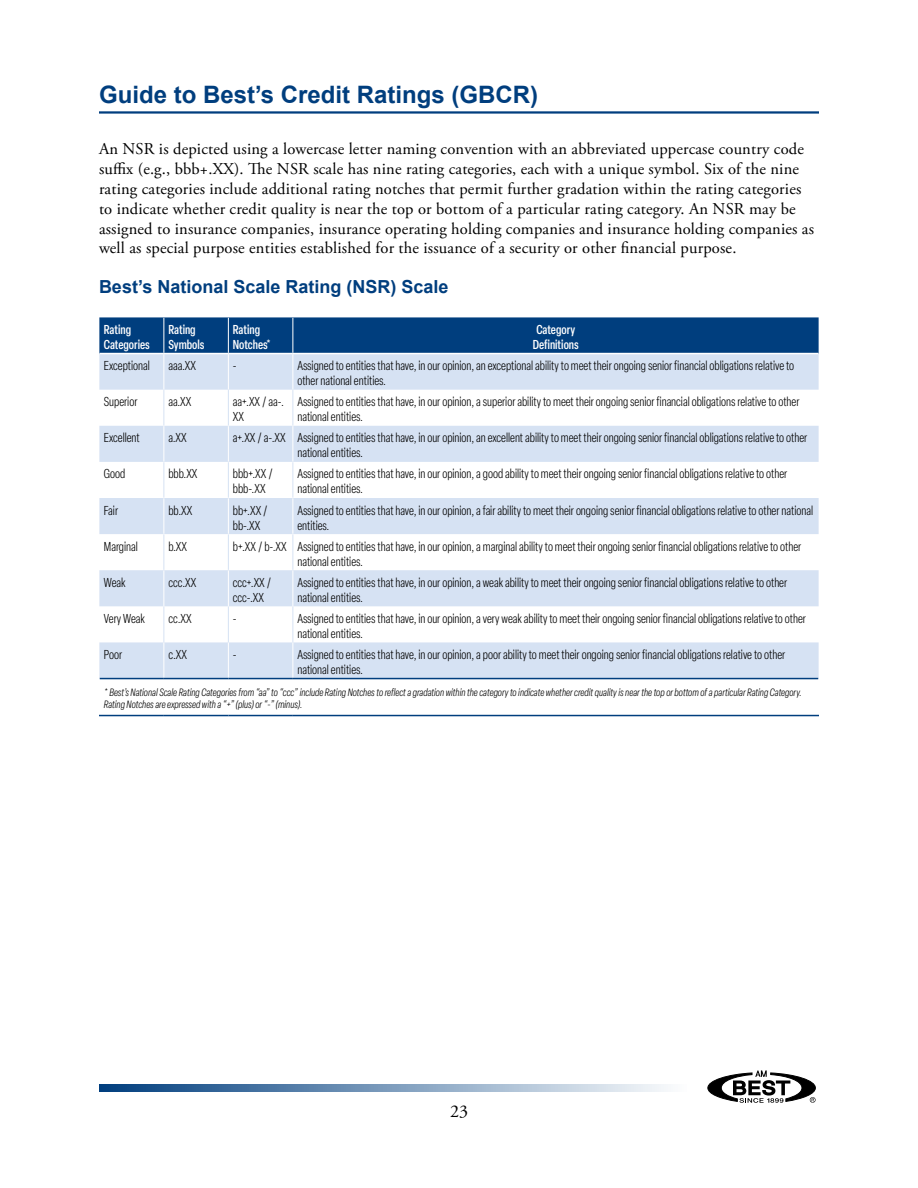
<style>
.page{position:relative;width:918px;height:1188px;background:#fff}
.page>*{position:absolute;margin:0;border:0;box-sizing:border-box;transform-origin:0 0}
.t1{font:700 24px "Arial";color:#003e7e}
.t2{font:700 18px "Arial";color:#003e7e}
.t3{font:18px "Adobe Garamond Pro";color:#000}
.t4{font:16.5px/19.8px "Adobe Garamond Pro";letter-spacing:.01em;color:#000}
.t5{font:300 condensed 12.75px/15px "Elza";color:#000}
.t6{font:500 condensed 12.75px/15px "Elza";color:#fff}
.t7{font:italic 300 condensed 10.5px/12px "Elza";color:#000}
</style>
<div class="page">
<svg style="left:99px;top:1085px;width:567px;height:6px;background:#799abb"></svg>
<hr style="left:99px;top:111px;width:720px;height:3px;background:#003e7e">
<svg style="left:708px;top:1070px;width:108px;height:33px"></svg>
<div style="left:99px;top:317px;width:720px;height:37px;background:#003e7e"></div>
<svg style="left:99px;top:354px;width:720px;height:325px;fill:#d6e2f3"></svg>
<hr style="left:164px;top:354px;width:1px;height:35px;background:#fff">
<hr style="left:228px;top:354px;width:1px;height:35px;background:#fff">
<hr style="left:292px;top:354px;width:1px;height:35px;background:#fff">
<hr style="left:164px;top:426px;width:1px;height:36px;background:#fff">
<hr style="left:228px;top:426px;width:1px;height:36px;background:#fff">
<hr style="left:292px;top:426px;width:1px;height:36px;background:#fff">
<hr style="left:164px;top:498px;width:1px;height:36px;background:#fff">
<hr style="left:228px;top:498px;width:1px;height:36px;background:#fff">
<hr style="left:292px;top:498px;width:1px;height:36px;background:#fff">
<hr style="left:164px;top:571px;width:1px;height:35px;background:#fff">
<hr style="left:228px;top:571px;width:1px;height:35px;background:#fff">
<hr style="left:292px;top:571px;width:1px;height:35px;background:#fff">
<hr style="left:164px;top:643px;width:1px;height:35px;background:#fff">
<hr style="left:228px;top:643px;width:1px;height:35px;background:#fff">
<hr style="left:292px;top:643px;width:1px;height:35px;background:#fff">
<hr style="left:164px;top:390px;width:1px;height:35px;background:#d6e2f3">
<hr style="left:228px;top:390px;width:1px;height:35px;background:#d6e2f3">
<hr style="left:292px;top:390px;width:1px;height:35px;background:#d6e2f3">
<hr style="left:164px;top:462px;width:1px;height:36px;background:#d6e2f3">
<hr style="left:228px;top:462px;width:1px;height:36px;background:#d6e2f3">
<hr style="left:292px;top:462px;width:1px;height:36px;background:#d6e2f3">
<hr style="left:164px;top:534px;width:1px;height:36px;background:#d6e2f3">
<hr style="left:228px;top:534px;width:1px;height:36px;background:#d6e2f3">
<hr style="left:292px;top:534px;width:1px;height:36px;background:#d6e2f3">
<hr style="left:164px;top:607px;width:1px;height:35px;background:#d6e2f3">
<hr style="left:228px;top:607px;width:1px;height:35px;background:#d6e2f3">
<hr style="left:292px;top:607px;width:1px;height:35px;background:#d6e2f3">
<hr style="left:164px;top:318px;width:1px;height:35px;background:#fff">
<hr style="left:228px;top:318px;width:1px;height:35px;background:#fff">
<hr style="left:292px;top:318px;width:1px;height:35px;background:#fff">
<hr style="left:100px;top:353px;width:64px;height:1px;background:#fff">
<hr style="left:164px;top:353px;width:64px;height:1px;background:#fff">
<hr style="left:228px;top:353px;width:65px;height:1px;background:#fff">
<hr style="left:293px;top:353px;width:525px;height:1px;background:#fff">
<hr style="left:100px;top:678px;width:64px;height:1px;background:#003e7e">
<hr style="left:164px;top:678px;width:64px;height:1px;background:#003e7e">
<hr style="left:228px;top:678px;width:65px;height:1px;background:#003e7e">
<hr style="left:293px;top:678px;width:525px;height:1px;background:#003e7e">
<hr style="left:99px;top:715px;width:65px;height:1px;background:#003e7e">
<hr style="left:164px;top:715px;width:64px;height:1px;background:#003e7e">
<hr style="left:228px;top:715px;width:65px;height:1px;background:#003e7e">
<hr style="left:293px;top:715px;width:526px;height:1px;background:#003e7e">
<h1 class="t1" style="left:99px;top:77px;width:441px">Guide to Best’s Credit Ratings (GBCR)</h1>
<p class="t4" style="left:99px;top:140px;width:717px">An NSR is depicted using a lowercase letter naming convention with an abbreviated uppercase country code suffix (e.g., bbb+.XX). The NSR scale has nine rating categories, each with a unique symbol. Six of the nine rating categories include additional rating notches that permit further gradation within the rating categories to indicate whether credit quality is near the top or bottom of a particular rating category. An NSR may be assigned to insurance companies, insurance operating holding companies and insurance holding companies as well as special purpose entities established for the issuance of a security or other financial purpose.</p>
<h2 class="t2" style="left:99px;top:274px;width:351px">Best’s National Scale Rating (NSR) Scale</h2>
<p class="t6" style="left:104px;top:322px;width:47px">Rating<br>Categories</p>
<p class="t6" style="left:168px;top:322px;width:38px">Rating<br>Symbols</p>
<p class="t6" style="left:233px;top:322px;width:40px">Rating<br>Notches*</p>
<p class="t6" style="left:533px;top:322px;width:47px">Category<br>Definitions</p>
<p class="t5" style="left:104px;top:358px;width:48px">Exceptional</p>
<p class="t5" style="left:168px;top:358px;width:29px">aaa.XX</p>
<p class="t5" style="left:233px;top:358px;width:5px">-</p>
<p class="t5" style="left:297px;top:358px;width:498px">Assigned to entities that have, in our opinion, an exceptional ability to meet their ongoing senior financial obligations relative to other national entities.</p>
<p class="t5" style="left:104px;top:394px;width:35px">Superior</p>
<p class="t5" style="left:168px;top:394px;width:25px">aa.XX</p>
<p class="t5" style="left:233px;top:394px;width:53px">aa+.XX / aa-.<br>XX</p>
<p class="t5" style="left:297px;top:394px;width:504px">Assigned to entities that have, in our opinion, a superior ability to meet their ongoing senior financial obligations relative to other national entities.</p>
<p class="t5" style="left:104px;top:430px;width:38px">Excellent</p>
<p class="t5" style="left:168px;top:430px;width:20px">a.XX</p>
<p class="t5" style="left:297px;top:430px;width:511px;text-indent:-64px">a+.XX / a-.XX Assigned to entities that have, in our opinion, an excellent ability to meet their ongoing senior financial obligations relative to other national entities.</p>
<p class="t5" style="left:104px;top:466px;width:23px">Good</p>
<p class="t5" style="left:168px;top:466px;width:31px">bbb.XX</p>
<p class="t5" style="left:233px;top:466px;width:41px">bbb+.XX / bbb-.XX</p>
<p class="t5" style="left:297px;top:466px;width:491px">Assigned to entities that have, in our opinion, a good ability to meet their ongoing senior financial obligations relative to other national entities.</p>
<p class="t5" style="left:104px;top:502px;width:16px">Fair</p>
<p class="t5" style="left:168px;top:502px;width:25px">bb.XX</p>
<p class="t5" style="left:233px;top:502px;width:36px">bb+.XX / bb-.XX</p>
<p class="t5" style="left:297px;top:502px;width:517px">Assigned to entities that have, in our opinion, a fair ability to meet their ongoing senior financial obligations relative to other national entities.</p>
<p class="t5" style="left:104px;top:538px;width:36px">Marginal</p>
<p class="t5" style="left:168px;top:538px;width:20px">b.XX</p>
<p class="t5" style="left:297px;top:538px;width:505px;text-indent:-64px">b+.XX / b-.XX Assigned to entities that have, in our opinion, a marginal ability to meet their ongoing senior financial obligations relative to other national entities.</p>
<p class="t5" style="left:104px;top:574px;width:23px">Weak</p>
<p class="t5" style="left:168px;top:574px;width:29px">ccc.XX</p>
<p class="t5" style="left:233px;top:574px;width:40px">ccc+.XX / ccc-.XX</p>
<p class="t5" style="left:297px;top:574px;width:491px">Assigned to entities that have, in our opinion, a weak ability to meet their ongoing senior financial obligations relative to other national entities.</p>
<p class="t5" style="left:104px;top:611px;width:43px">Very Weak</p>
<p class="t5" style="left:168px;top:611px;width:25px">cc.XX</p>
<p class="t5" style="left:233px;top:611px;width:5px">-</p>
<p class="t5" style="left:297px;top:611px;width:510px">Assigned to entities that have, in our opinion, a very weak ability to meet their ongoing senior financial obligations relative to other national entities.</p>
<p class="t5" style="left:104px;top:647px;width:20px">Poor</p>
<p class="t5" style="left:168px;top:647px;width:20px">c.XX</p>
<p class="t5" style="left:233px;top:647px;width:5px">-</p>
<p class="t5" style="left:297px;top:647px;width:489px">Assigned to entities that have, in our opinion, a poor ability to meet their ongoing senior financial obligations relative to other national entities.</p>
<p class="t7" style="left:104px;top:686px;width:699px">* Best’s National Scale Rating Categories from “aa” to “ccc” include Rating Notches to reflect a gradation within the category to indicate whether credit quality is near the top or bottom of a particular Rating Category.<br>Rating Notches are expressed with a “+” (plus) or “-” (minus).</p>
<h2 class="t3" style="left:450px;top:1100px;width:19px">23</h2>
</div>
